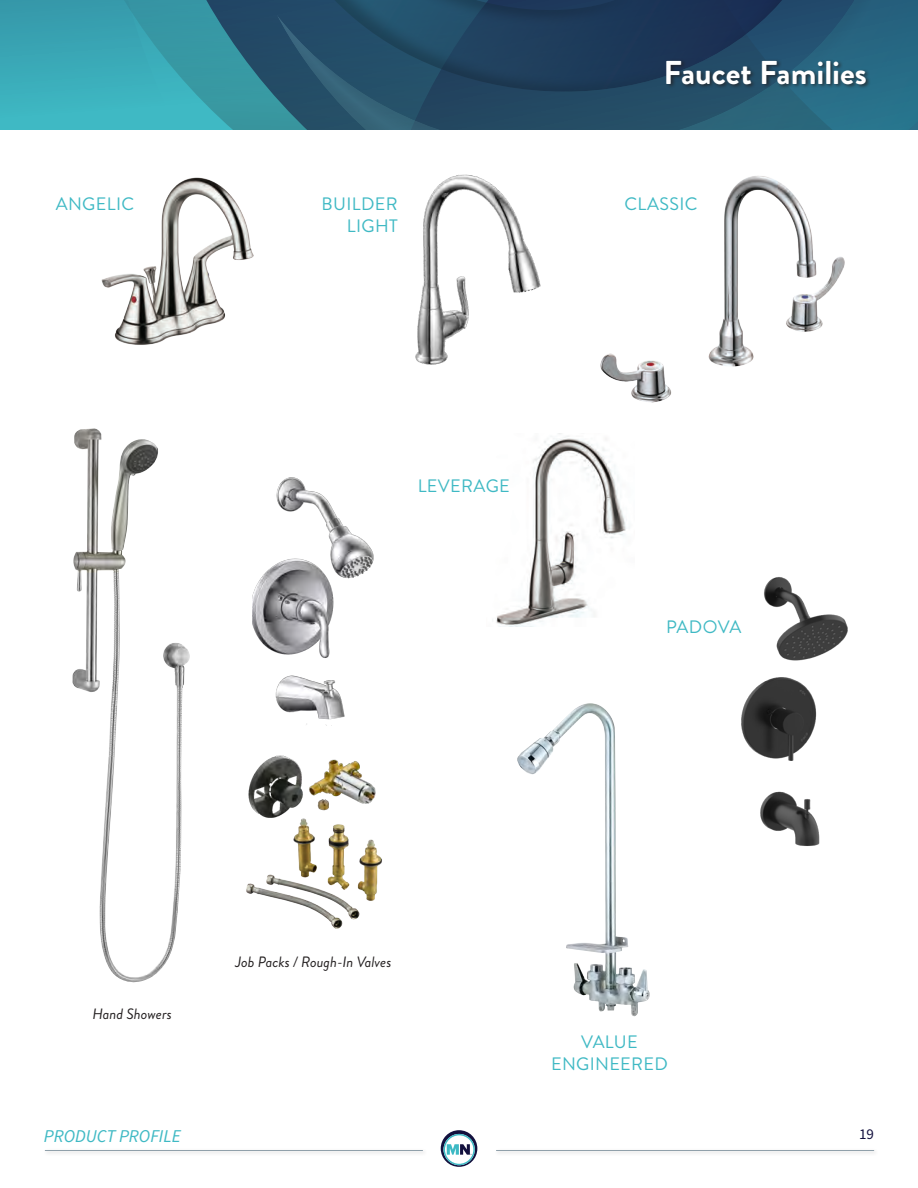
<style>
.page{position:relative;width:918px;height:1188px;background:#fff}
.page>*{position:absolute;margin:0;border:0;box-sizing:border-box;transform-origin:0 0}
._30_Chapter_Orbitron{font:700 33px "Brandon Grotesque";color:#fff}
.t1{font:18px/21.6px "Brandon Grotesque";letter-spacing:.02em;color:#3fb9c4;text-align:center}
.t2{font:italic 18px "Source Sans Pro";color:#3fb9c4}
.t3{font:italic 15px "Brandon Grotesque";color:#231f20}
.t4{font:15px "Source Sans Pro";color:#13103e}
</style>
<div class="page">
<svg style="left:0;top:0;width:69px;height:130px;background:#3aa9b7"></svg>
<svg style="left:69px;top:0;width:27px;height:130px;background:#3aaab7"></svg>
<svg style="left:96px;top:0;width:822px;height:130px;background:#275e76"></svg>
<div style="left:494px;top:1148px;width:385px;height:8px;background:#f5f5f5"></div>
<hr style="left:496px;top:1150px;width:378px;height:1px;background:#90a0aa">
<svg style="left:441px;top:1130px;width:36px;height:37px"></svg>
<div style="left:43px;top:1148px;width:385px;height:8px;background:#f5f5f5"></div>
<hr style="left:45px;top:1150px;width:378px;height:1px;background:#90a0aa">
<img style="left:252px;top:477px;width:122px;height:249px">
<img style="left:248px;top:755px;width:128px;height:59px">
<img style="left:246px;top:814px;width:136px;height:115px">
<img style="left:517px;top:703px;width:133px;height:313px">
<img style="left:600px;top:176px;width:245px;height:227px">
<img style="left:101px;top:177px;width:153px;height:168px">
<img style="left:415px;top:174px;width:126px;height:191px">
<img style="left:496px;top:433px;width:130px;height:193px">
<img style="left:741px;top:577px;width:107px;height:269px">
<img style="left:72px;top:429px;width:118px;height:554px">
<div style="left:665px;top:58px;width:206px;height:31px;background:#231f20;opacity:.75"></div>
<p class="_30_Chapter_Orbitron" style="left:664px;top:49px;width:205px">Faucet Families</p>
<p class="t1" style="left:56px;top:193px;width:80px">ANGELIC</p>
<p class="t1" style="left:322px;top:193px;width:78px">BUILDER</p>
<p class="t1" style="left:624px;top:193px;width:75px">CLASSIC</p>
<p class="t1" style="left:347px;top:215px;width:52px">LIGHT</p>
<p class="t1" style="left:418px;top:475px;width:94px">LEVERAGE</p>
<p class="t1" style="left:666px;top:617px;width:77px">PADOVA</p>
<p class="t3" style="left:92px;top:1003px;width:81px">Hand Showers</p>
<p class="t3" style="left:235px;top:952px;width:158px">Job Packs / Rough-In Valves</p>
<p class="t1" style="left:551px;top:1032px;width:118px">VALUE<br>ENGINEERED</p>
<p class="t2" style="left:44px;top:1125px;width:138px">PRODUCT PROFILE</p>
<p class="t4" style="left:859px;top:1125px;width:16px">19</p>
</div>
